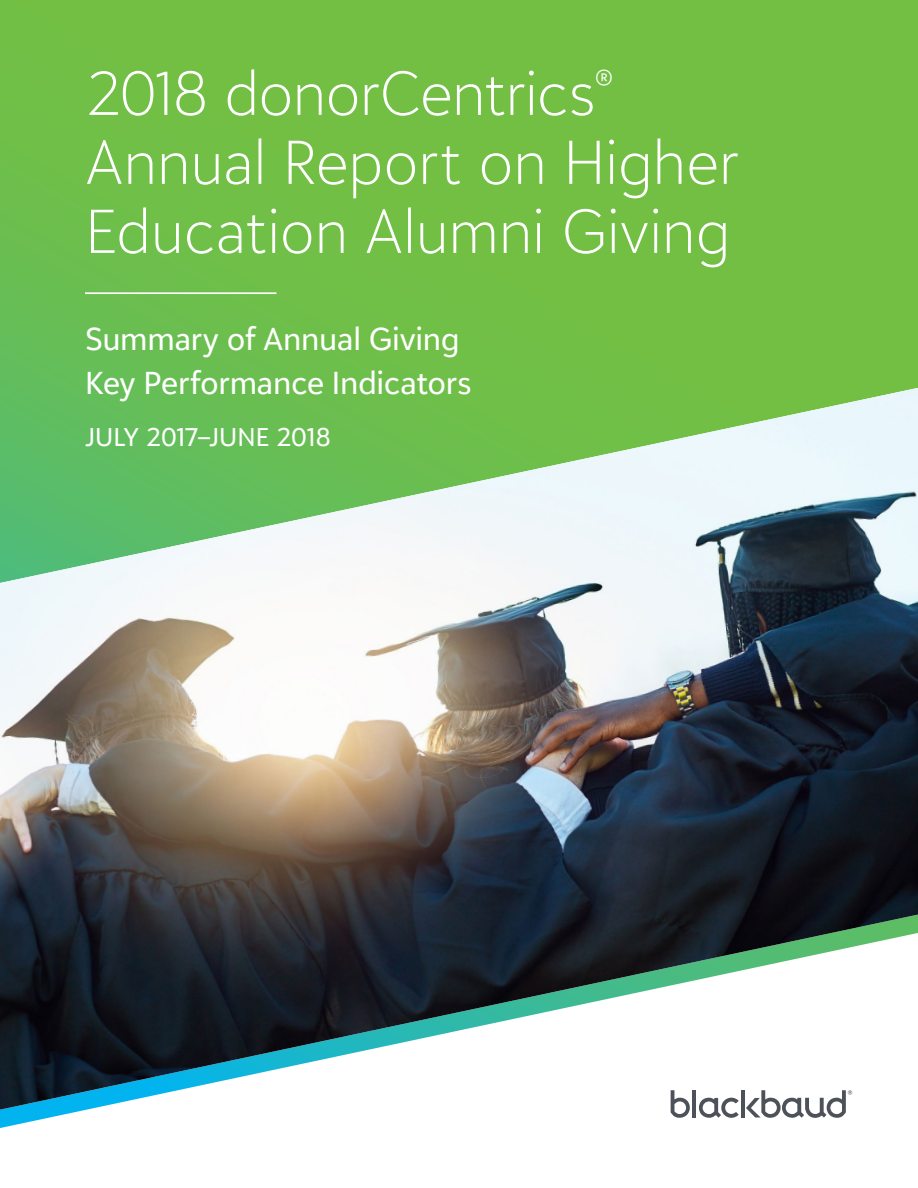
<style>
.page{position:relative;width:918px;height:1188px;background:#72bf44}
.page>*{position:absolute;margin:0;border:0;box-sizing:border-box;transform-origin:0 0}
.t1{font:100 60.75px/69px "Blackbaud Sans";letter-spacing:-.01em;color:#fff}
.t2{font:31.5px/43.5px "Blackbaud Sans";letter-spacing:-.01em;color:#fff}
.t3{font:25.5px "Blackbaud Sans";color:#fff}
</style>
<div class="page">
<div style="left:0;top:1110px;width:918px;height:78px;background:#fff"></div>
<img style="left:0;top:388px;width:918px;height:722px">
<svg style="left:671px;top:1090px;width:19px;height:28px"></svg>
<hr style="left:692px;top:1090px;width:4px;height:28px;background:#4d525a">
<svg style="left:699px;top:1097px;width:40px;height:21px"></svg>
<hr style="left:741px;top:1090px;width:4px;height:28px;background:#4d525a">
<svg style="left:746px;top:1090px;width:106px;height:28px;background:#c3c5c8"></svg>
<hr style="left:85px;top:292px;width:191px;height:2px;background:#fff">
<p class="t1" style="left:85px;top:58px;width:655px">2018 donorCentrics<sup>®<br></sup>Annual Report on Higher<br>Education Alumni Giving</p>
<p class="t2" style="left:85px;top:317px;width:388px">Summary of Annual Giving<br>Key Performance Indicators</p>
<p class="t3" style="left:85px;top:421px;width:248px">JULY 2017–JUNE 2018</p>
</div>
